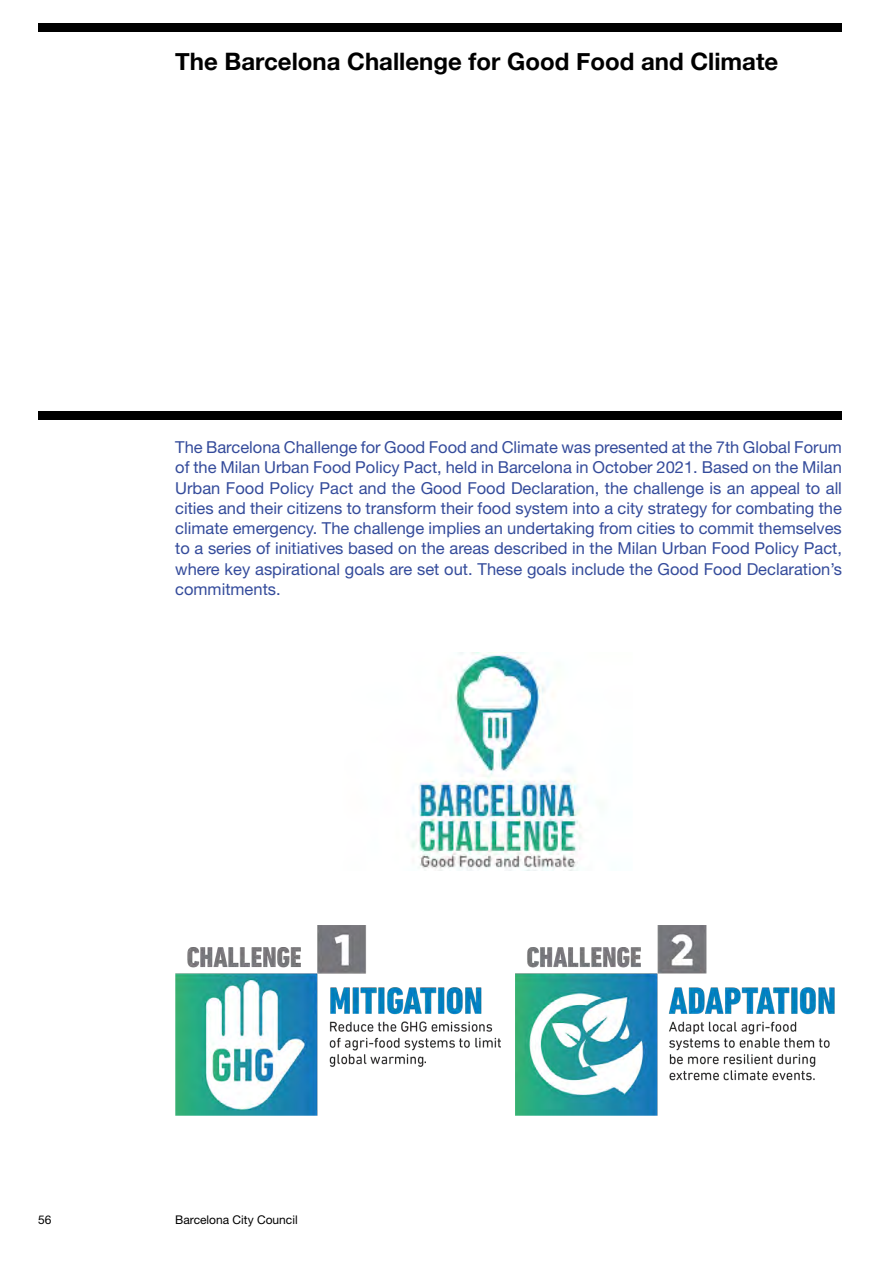
<style>
.page{position:relative;width:893px;height:1263px;background:#fff}
.page>*{position:absolute;margin:0;border:0;box-sizing:border-box;transform-origin:0 0}
.t1{font:700 24px "Helvetica Neue";color:#000}
.t2{font:16.5px/20.2px "Helvetica Neue";color:#344b9b;text-align:justify}
.t3{font:12px "Helvetica Neue";color:#000}
</style>
<div class="page">
<div style="left:38px;top:23px;width:804px;height:9px;background:#000"></div>
<div style="left:38px;top:411px;width:804px;height:9px;background:#000"></div>
<img style="left:175px;top:925px;width:325px;height:190px">
<img style="left:515px;top:925px;width:320px;height:191px">
<img style="left:411px;top:653px;width:171px;height:217px">
<h1 class="t1" style="left:175px;top:42px;width:604px">The Barcelona Challenge for Good Food and Climate</h1>
<p class="t2" style="left:175px;top:437px;width:668px">The Barcelona Challenge for Good Food and Climate was presented at the 7th Global Forum of the Milan Urban Food Policy Pact, held in Barcelona in October 2021. Based on the Milan Urban Food Policy Pact and the Good Food Declaration, the challenge is an appeal to all cities and their citizens to transform their food system into a city strategy for combating the climate emergency. The challenge implies an undertaking from cities to commit themselves to a series of initiatives based on the areas described in the Milan Urban Food Policy Pact, where key aspirational goals are set out. These goals include the Good Food Declaration’s commitments.</p>
<p class="t3" style="left:38px;top:1212px;width:15px">56</p>
<p class="t3" style="left:175px;top:1212px;width:124px">Barcelona City Council</p>
</div>
